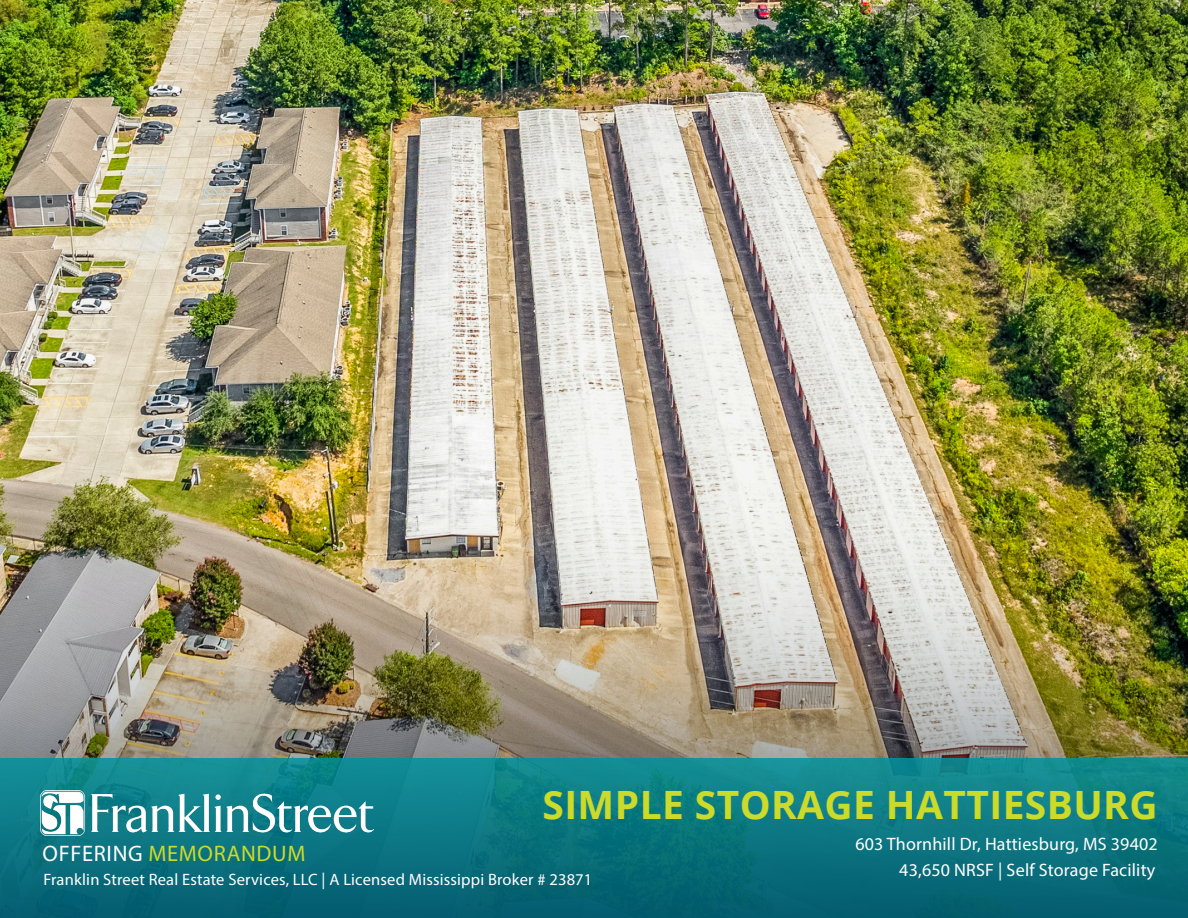
<style>
.page{position:relative;width:1188px;height:918px;background:#fff}
.page>*{position:absolute;margin:0;border:0;box-sizing:border-box;transform-origin:0 0}
.t1{font:700 39px "Open Sans";letter-spacing:.01em;color:#ccdb2a}
.t2{font:22.5px "Myriad Pro";letter-spacing:.03em;color:#ccdb2a}
.t3{font:18px "Myriad Pro";letter-spacing:.01em;color:#fff}
.t4{font:16.5px "Myriad Pro";letter-spacing:.01em;color:#fff}
.s1{color:#fff}
</style>
<div class="page">
<img style="left:0;top:0;width:1188px;height:487px">
<img style="left:0;top:487px;width:1188px;height:272px">
<div style="left:0;top:759px;width:1188px;height:159px;background:linear-gradient(to bottom,#148f93,#035b6d)"></div>
<img style="left:41px;top:790px;width:333px;height:45px">
<p class="t1" style="left:542px;top:778px;width:617px">SIMPLE STORAGE HATTIESBURG</p>
<p class="t2" style="left:43px;top:840px;width:264px"><span class="s1">OFFERING</span> MEMORANDUM</p>
<p class="t3" style="left:855px;top:833px;width:304px">603 Thornhill Dr, Hattiesburg, MS 39402</p>
<p class="t3" style="left:899px;top:859px;width:258px">43,650 NRSF | Self Storage Facility</p>
<p class="t4" style="left:43px;top:869px;width:551px">Franklin Street Real Estate Services, LLC | A Licensed Mississippi Broker # 23871</p>
</div>
